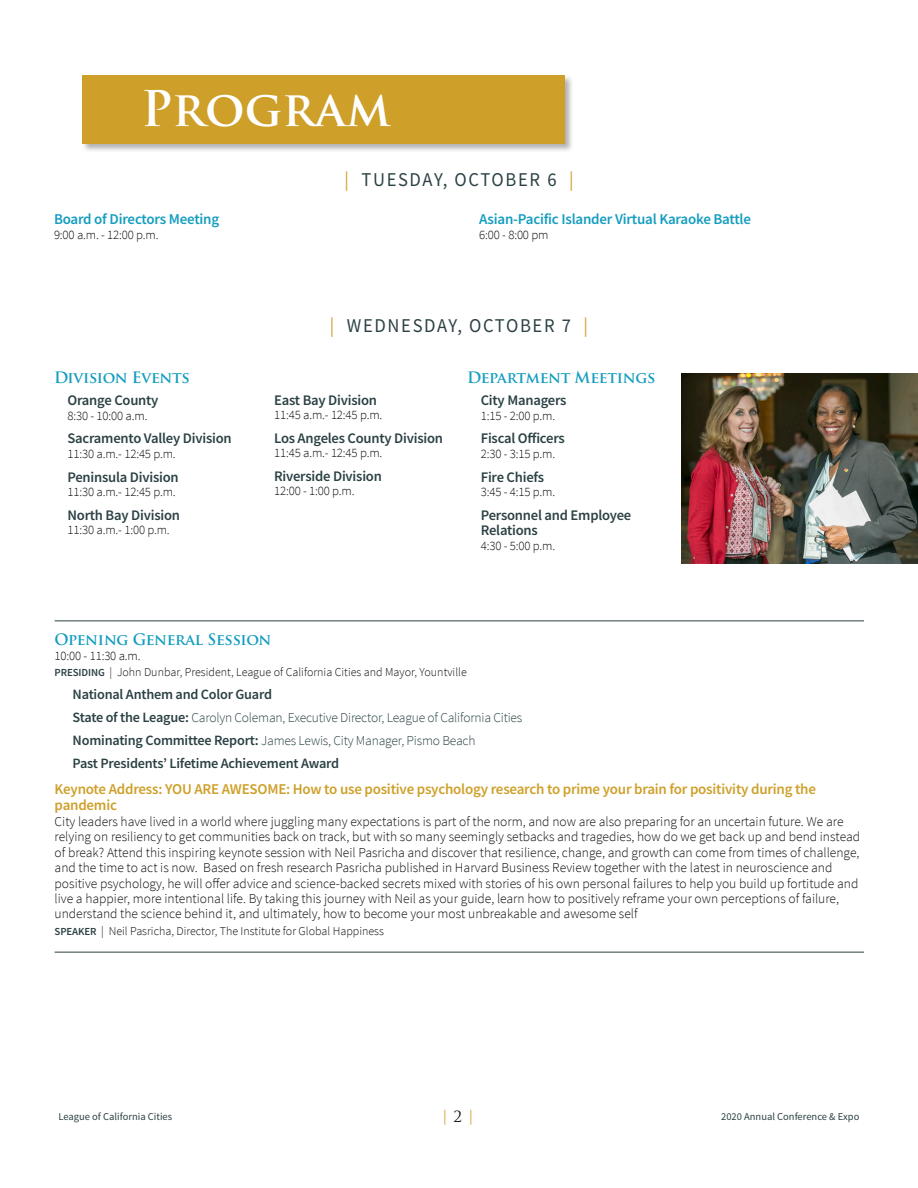
<style>
.page{position:relative;width:918px;height:1188px;background:#fff}
.page>*{position:absolute;margin:0;border:0;box-sizing:border-box;transform-origin:0 0}
.Page_Head_Trajan{font:700 48px "Trajan Pro";color:#fff}
.Page_Head{font:19.5px "Source Sans Pro";letter-spacing:.09em;color:#2b4144;scale:.95 1}
.Session_Head_Trajan{font:700 15.3px "Trajan Pro";letter-spacing:-.015em;color:#149dbf}
.GS_Title{font:700 15.3px "Trajan Pro";letter-spacing:-.025em;color:#149dbf}
.SessionTitle{font:600 15px/16.5px "Source Sans Pro";letter-spacing:-.015em;color:#cea029}
.SessionTitle_Blue{font:600 15px "Source Sans Pro";letter-spacing:-.015em;color:#149dbf}
.t1{font:15px "Trajan Pro";color:#cea029}
.SessionTitle2_Gray-i{font:600 14.7px/15.8px "Source Sans Pro";letter-spacing:-.015em;color:#2b4144}
.GS_Bullets{font:600 14.25px "Source Sans Pro";letter-spacing:-.015em;color:#2b4144}
.Session_Body{font:300 13.5px/15.3px "Source Sans Pro";color:#0b0e0d}
.GS_Bullets-2{font:300 13.5px "Source Sans Pro";letter-spacing:-.015em;color:#2b4144}
.Time_indented{font:300 12.75px "Source Sans Pro";letter-spacing:-.01em;color:#0b0e0d}
.Time{font:300 12.75px "Source Sans Pro";letter-spacing:-.01em;color:#0b0e0d}
.Speaker{font:300 12px "Source Sans Pro";color:#0b0e0d}
.GS_Speaker_w_line{font:300 12px "Source Sans Pro";color:#0b0e0d}
.t2{font:10.5px "Source Sans Pro";color:#2b4144}
.s1{color:#cea029}
.s2{font-weight:600;font-size:10.8px;color:#2b4144}
.s3{font-weight:600;font-size:14.25px}
.s4{color:#0b0e0d}
</style>
<div class="page">
<div style="left:82px;top:75px;width:492px;height:78px;background:#231f20;opacity:.35"></div>
<div style="left:82px;top:75px;width:482px;height:69px;background:#cea029"></div>
<hr style="left:55px;top:621px;width:809px;height:1px;background:#2b4144">
<hr style="left:55px;top:952px;width:809px;height:1px;background:#2b4144">
<img style="left:682px;top:373px;width:236px;height:191px">
<p class="Page_Head_Trajan" style="left:141px;top:79px;width:251px">Program</p>
<p class="SessionTitle_Blue" style="left:54px;top:209px;width:167px">Board of Directors Meeting</p>
<p class="Time" style="left:54px;top:227px;width:106px">9:00 a.m. - 12:00 p.m.</p>
<p class="Session_Head_Trajan" style="left:54px;top:368px;width:137px">Division Events</p>
<p class="SessionTitle2_Gray-i" style="left:68px;top:392px;width:93px">Orange County</p>
<p class="Time_indented" style="left:68px;top:408px;width:82px">8:30 - 10:00 a.m.</p>
<p class="SessionTitle2_Gray-i" style="left:68px;top:431px;width:166px">Sacramento Valley Division</p>
<p class="Time_indented" style="left:68px;top:446px;width:110px">11:30 a.m.- 12:45 p.m.</p>
<p class="SessionTitle2_Gray-i" style="left:68px;top:469px;width:113px">Peninsula Division</p>
<p class="Time_indented" style="left:68px;top:484px;width:110px">11:30 a.m.- 12:45 p.m.</p>
<p class="SessionTitle2_Gray-i" style="left:68px;top:507px;width:114px">North Bay Division</p>
<p class="Time_indented" style="left:68px;top:522px;width:104px">11:30 a.m.- 1:00 p.m.</p>
<p class="Page_Head" style="left:345px;top:167px;width:243px"><span class="s1">|</span> TUESDAY, OCTOBER 6 <span class="s1">|</span></p>
<p class="SessionTitle_Blue" style="left:479px;top:209px;width:273px">Asian-Pacific Islander Virtual Karaoke Battle</p>
<p class="Time" style="left:479px;top:227px;width:71px">6:00 - 8:00 pm</p>
<p class="Page_Head" style="left:330px;top:314px;width:273px"><span class="s1">|</span> WEDNESDAY, OCTOBER 7 <span class="s1">|</span></p>
<p class="SessionTitle2_Gray-i" style="left:274px;top:392px;width:104px">East Bay Division</p>
<p class="Time_indented" style="left:274px;top:407px;width:110px">11:45 a.m.- 12:45 p.m.</p>
<p class="SessionTitle2_Gray-i" style="left:274px;top:430px;width:171px">Los Angeles County Division</p>
<p class="Time_indented" style="left:274px;top:445px;width:110px">11:45 a.m.- 12:45 p.m.</p>
<p class="SessionTitle2_Gray-i" style="left:274px;top:468px;width:109px">Riverside Division</p>
<p class="Time_indented" style="left:274px;top:483px;width:82px">12:00 - 1:00 p.m.</p>
<p class="Session_Head_Trajan" style="left:467px;top:368px;width:190px">Department Meetings</p>
<p class="SessionTitle2_Gray-i" style="left:481px;top:392px;width:87px">City Managers</p>
<p class="Time_indented" style="left:481px;top:408px;width:76px">1:15 - 2:00 p.m.</p>
<p class="SessionTitle2_Gray-i" style="left:481px;top:431px;width:86px">Fiscal Officers</p>
<p class="Time_indented" style="left:481px;top:446px;width:76px">2:30 - 3:15 p.m.</p>
<p class="SessionTitle2_Gray-i" style="left:481px;top:469px;width:65px">Fire Chiefs</p>
<p class="Time_indented" style="left:481px;top:484px;width:76px">3:45 - 4:15 p.m.</p>
<p class="SessionTitle2_Gray-i" style="left:481px;top:507px;width:152px">Personnel and Employee<br>Relations</p>
<p class="Time_indented" style="left:481px;top:538px;width:76px">4:30 - 5:00 p.m.</p>
<p class="GS_Title" style="left:55px;top:630px;width:218px">Opening General Session</p>
<p class="Time" style="left:55px;top:648px;width:87px">10:00 - 11:30 a.m.</p>
<p class="Speaker" style="left:55px;top:665px;width:414px"><span class="s2">PRESIDING</span> | John Dunbar, President, League of California Cities and Mayor, Yountville</p>
<p class="GS_Bullets" style="left:73px;top:685px;width:201px">National Anthem and Color Guard</p>
<p class="GS_Bullets-2" style="left:73px;top:709px;width:451px"><span class="s3">State of the League:</span> Carolyn Coleman, Executive Director, League of California Cities</p>
<p class="GS_Bullets-2" style="left:73px;top:733px;width:404px"><span class="s3">Nominating Committee Report:</span> James Lewis, City Manager, Pismo Beach</p>
<p class="GS_Bullets" style="left:73px;top:754px;width:268px">Past Presidents’ Lifetime Achievement Award</p>
<p class="SessionTitle" style="left:55px;top:780px;width:763px">Keynote Address: YOU ARE AWESOME: How to use positive psychology research to prime your brain for positivity during the pandemic</p>
<p class="Session_Body" style="left:55px;top:814px;width:807px">City leaders have lived in a world where juggling many expectations is part of the norm, and now are also preparing for an uncertain future. We are relying on resiliency to get communities back on track, but with so many seemingly setbacks and tragedies, how do we get back up and bend instead of break? Attend this inspiring keynote session with Neil Pasricha and discover that resilience, change, and growth can come from times of challenge, and the time to act is now. Based on fresh research Pasricha published in Harvard Business Review together with the latest in neuroscience and positive psychology, he will offer advice and science-backed secrets mixed with stories of his own personal failures to help you build up fortitude and live a happier, more intentional life. By taking this journey with Neil as your guide, learn how to positively reframe your own perceptions of failure, understand the science behind it, and ultimately, how to become your most unbreakable and awesome self</p>
<p class="GS_Speaker_w_line" style="left:55px;top:923px;width:331px"><span class="s2">SPEAKER</span> | Neil Pasricha, Director, The Institute for Global Happiness</p>
<p class="t2" style="left:58px;top:1110px;width:115px">League of California Cities</p>
<p class="t1" style="left:441px;top:1106px;width:35px">| <span class="s4">2</span> |</p>
<p class="t2" style="left:721px;top:1110px;width:140px">2020 Annual Conference &amp; Expo</p>
</div>
